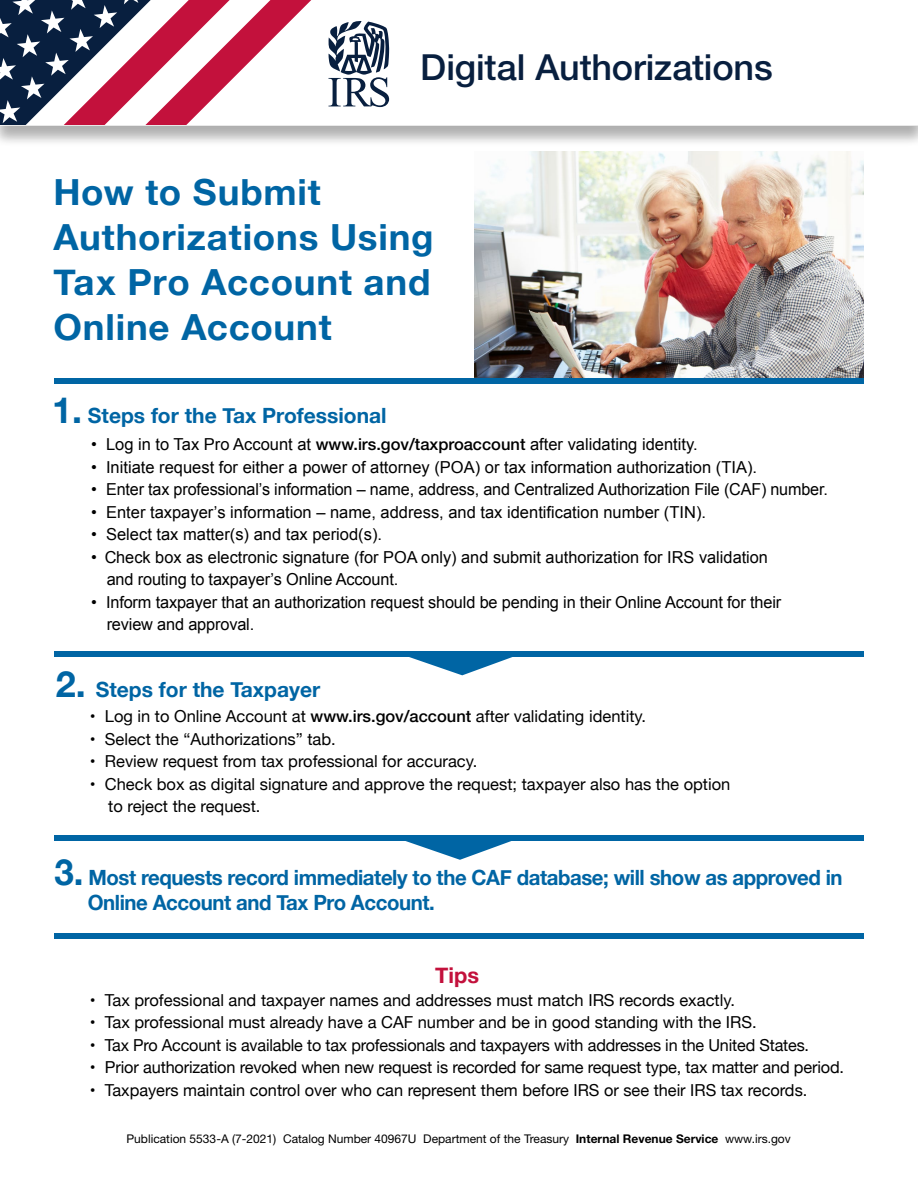
<style>
.page{position:relative;width:918px;height:1188px;background:#fff}
.page>*{position:absolute;margin:0;border:0;box-sizing:border-box;transform-origin:0 0}
.t1{font:700 36px/45px "Helvetica Neue";letter-spacing:.02em;color:#0065a4}
.t2{font:500 36px "Helvetica Neue LT Std";letter-spacing:-.005em;color:#081f3f}
.t3{font:700 21.75px "Helvetica Neue";color:#c3113c}
.t4{font:700 21px/25.2px "Helvetica Neue";letter-spacing:-.02em;color:#0065a4}
.t5{font:700 21px "Helvetica Neue";color:#0065a4}
.t6{font:16.5px/22.5px "Helvetica Neue";color:#000}
.t7{font:16.5px/22.5px "Arial";color:#000}
.t8{font:12px "Helvetica Neue LT Std";color:#000}
.s1{font-size:36px}
.s2{font-family:"Helvetica Neue LT Std";font-weight:500}
.s3{font-weight:700}
</style>
<div class="page">
<img style="left:474px;top:151px;width:390px;height:227px">
<div style="left:0;top:0;width:918px;height:145px;background:#000;opacity:.1"></div>
<div style="left:0;top:0;width:918px;height:125px;background:#fff"></div>
<svg style="left:0;top:0;width:311px;height:137px"></svg>
<svg style="left:328px;top:21px;width:61px;height:86px"></svg>
<div style="left:54px;top:651px;width:810px;height:5px;background:#0065a4"></div>
<svg style="left:406px;top:656px;width:110px;height:19px"></svg>
<div style="left:54px;top:836px;width:810px;height:5px;background:#0065a4"></div>
<div style="left:54px;top:378px;width:810px;height:5px;background:#0065a4"></div>
<div style="left:54px;top:934px;width:810px;height:5px;background:#0065a4"></div>
<svg style="left:405px;top:841px;width:106px;height:19px"></svg>
<h1 class="t2" style="left:420px;top:45px;width:354px">Digital Authorizations</h1>
<h2 class="t1" style="left:53px;top:170px;width:382px">How to Submit<br>Authorizations Using<br>Tax Pro Account and<br>Online Account</h2>
<h3 class="t5" style="left:52px;top:399px;width:336px"><span class="s1">1.</span> Steps for the Tax Professional</h3>
<p class="t7" style="left:91px;top:434px;width:608px">• Log in to Tax Pro Account at <span class="s2">www.irs.gov/taxproaccount</span> after validating identity.</p>
<p class="t7" style="left:91px;top:456px;width:668px">• Initiate request for either a power of attorney (POA) or tax information authorization (TIA).</p>
<p class="t7" style="left:91px;top:479px;width:738px">• Enter tax professional’s information – name, address, and Centralized Authorization File (CAF) number.</p>
<p class="t7" style="left:91px;top:501px;width:617px">• Enter taxpayer’s information – name, address, and tax identification number (TIN).</p>
<p class="t7" style="left:91px;top:524px;width:292px">• Select tax matter(s) and tax period(s).</p>
<p class="t7" style="left:107px;top:546px;width:663px;text-indent:-16px">• Check box as electronic signature (for POA only) and submit authorization for IRS validation and routing to taxpayer’s Online Account.</p>
<p class="t7" style="left:107px;top:591px;width:676px;text-indent:-16px">• Inform taxpayer that an authorization request should be pending in their Online Account for their review and approval.</p>
<h3 class="t5" style="left:56px;top:673px;width:266px"><span class="s1">2.</span> Steps for the Taxpayer</h3>
<p class="t6" style="left:90px;top:706px;width:558px">• Log in to Online Account at <span class="s2">www.irs.gov/account</span> after validating identity.</p>
<p class="t6" style="left:90px;top:728px;width:247px">• Select the “Authorizations” tab.</p>
<p class="t6" style="left:90px;top:751px;width:389px">• Review request from tax professional for accuracy.</p>
<p class="t6" style="left:108px;top:774px;width:624px;text-indent:-18px">• Check box as digital signature and approve the request; taxpayer also has the option to reject the request.</p>
<h3 class="t4" style="left:88px;top:865px;width:757px;text-indent:-33px"><span class="s1">3.</span> Most requests record immediately to the CAF database; will show as approved in<br>Online Account and Tax Pro Account.</h3>
<p class="t3" style="left:435px;top:958px;width:45px">Tips</p>
<p class="t6" style="left:90px;top:990px;width:647px">• Tax professional and taxpayer names and addresses must match IRS records exactly.</p>
<p class="t6" style="left:90px;top:1012px;width:668px">• Tax professional must already have a CAF number and be in good standing with the IRS.</p>
<p class="t6" style="left:90px;top:1035px;width:721px">• Tax Pro Account is available to tax professionals and taxpayers with addresses in the United States.</p>
<p class="t6" style="left:90px;top:1057px;width:756px">• Prior authorization revoked when new request is recorded for same request type, tax matter and period.</p>
<p class="t6" style="left:90px;top:1080px;width:719px">• Taxpayers maintain control over who can represent them before IRS or see their IRS tax records.</p>
<p class="t8" style="left:127px;top:1131px;width:292px">Publication 5533-A (7-2021) Catalog Number 40967U</p>
<p class="t8" style="left:423px;top:1131px;width:369px">Department of the Treasury <span class="s3">Internal Revenue Service</span> www.irs.gov</p>
</div>
